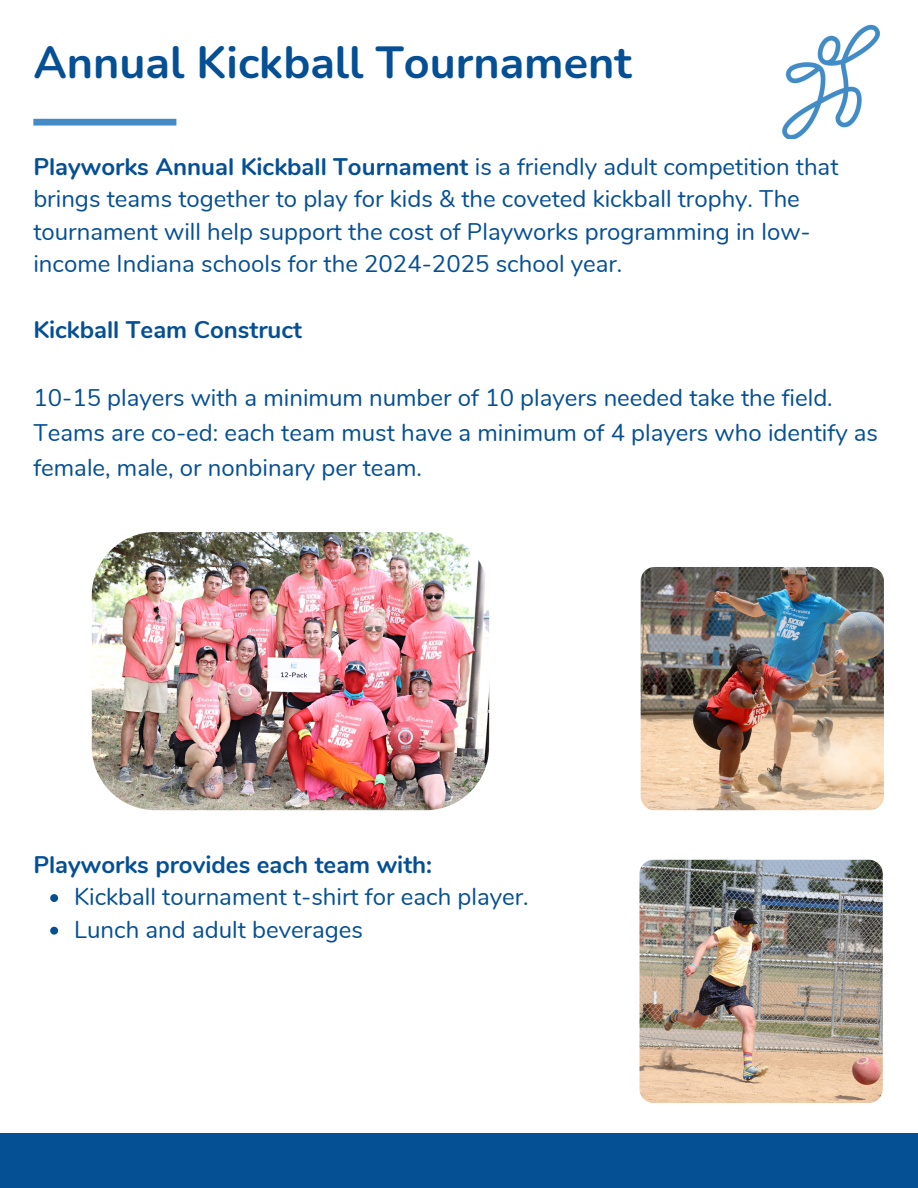
<style>
.page{position:relative;width:918px;height:1188px;background:#fff}
.page>*{position:absolute;margin:0;border:0;box-sizing:border-box;transform-origin:0 0}
.t1{font:700 45px "Nunito";color:#054f95}
.t2{font:24px/32.7px "Nunito";color:#054f95}
.t3{font:700 24px "Nunito";color:#054f95}
.s1{font-weight:700}
</style>
<div class="page">
<div style="left:33px;top:119px;width:143px;height:7px;background:#438bc5"></div>
<div style="left:0;top:1134px;width:917px;height:54px;background:#054f95"></div>
<img style="left:782px;top:24px;width:98px;height:114px">
<img style="left:640px;top:860px;width:243px;height:243px;border-radius:14px">
<img style="left:641px;top:567px;width:243px;height:243px;border-radius:14px">
<img style="left:92px;top:532px;width:397px;height:278px;border-radius:64px">
<svg style="left:50px;top:894px;width:8px;height:8px"></svg>
<svg style="left:50px;top:927px;width:8px;height:8px"></svg>
<p class="t1" style="left:33px;top:33px;width:600px">Annual Kickball Tournament</p>
<p class="t2" style="left:33px;top:150px;width:807px"><span class="s1">Playworks Annual Kickball Tournament</span> is a friendly adult competition that brings teams together to play for kids &amp; the coveted kickball trophy. The tournament will help support the cost of Playworks programming in low&shy;income Indiana schools for the 2024-2025 school year.</p>
<p class="t3" style="left:33px;top:313px;width:270px">Kickball Team Construct</p>
<h2 class="t2" style="left:33px;top:382px;width:801px">10-15 players with a minimum number of 10 players needed take the field.</h2>
<p class="t2" style="left:33px;top:416px;width:846px;line-height:34.8px">Teams are co-ed: each team must have a minimum of 4 players who identify as female, male, or nonbinary per team.</p>
<p class="t3" style="left:33px;top:848px;width:400px">Playworks provides each team with:</p>
<p class="t2" style="left:74px;top:881px;width:456px">Kickball tournament t-shirt for each player.</p>
<h2 class="t2" style="left:74px;top:914px;width:290px">Lunch and adult beverages</h2>
</div>
